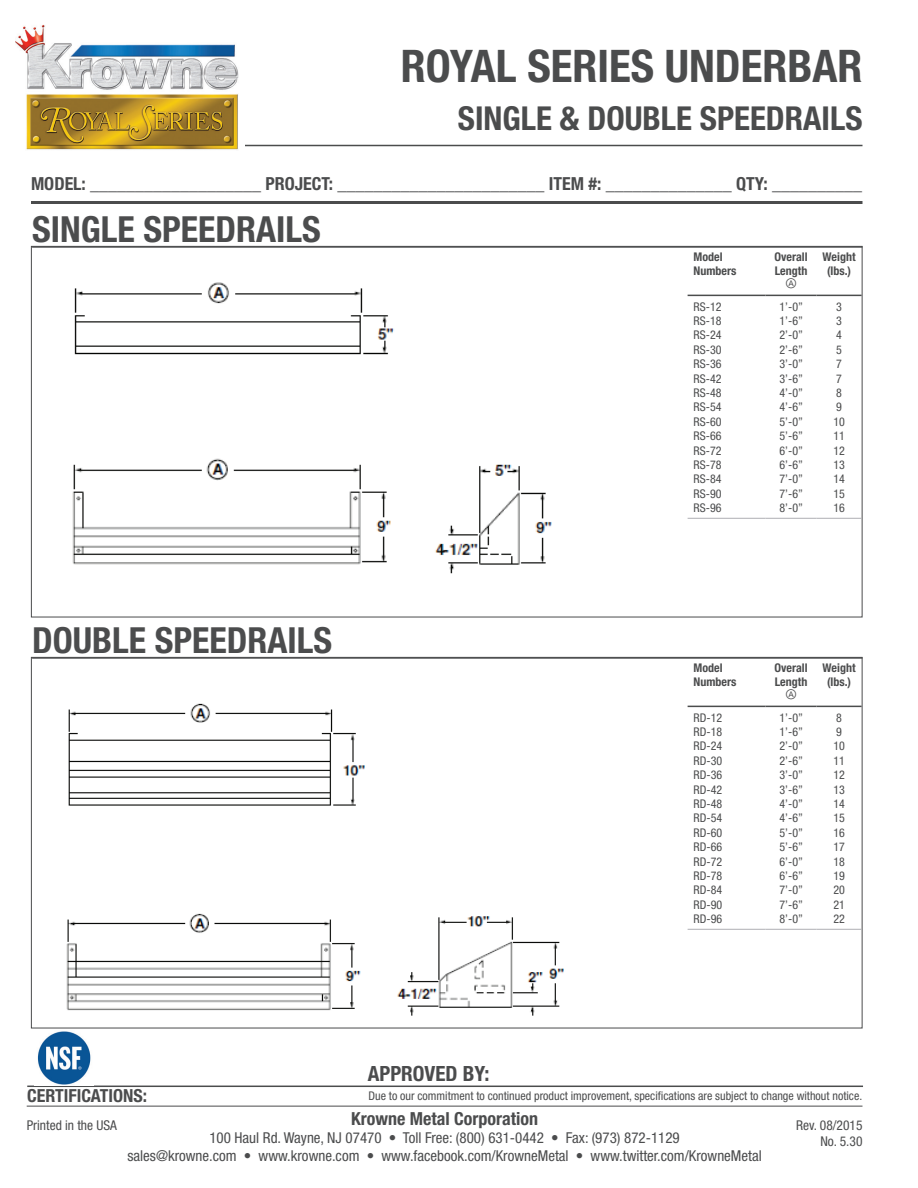
<style>
.page{position:relative;width:918px;height:1188px;background:#fff}
.page>*{position:absolute;margin:0;border:0;box-sizing:border-box;transform-origin:0 0}
.t1{font:700 condensed 45px "Helvetica Neue LT Std";color:#4b4c4d}
.t2{font:700 condensed 36px "Helvetica Neue LT Std";color:#4b4c4d}
.t3{font:700 condensed 33px "Helvetica Neue LT Std";color:#4b4c4d}
.t4{font:700 condensed 21px "Helvetica Neue LT Std";color:#4b4c4d}
.t5{font:700 condensed 18px "Helvetica Neue LT Std";color:#4b4c4d}
.t6{font:condensed 15px/18px "Helvetica Neue LT Std";color:#4b4c4d;text-align:center}
.t7{font:condensed 13.5px/16.2px "Helvetica Neue LT Std";color:#4b4c4d;text-align:right}
.t8{font:condensed 12px/14.4px "Helvetica Neue LT Std";color:#4b4c4d;text-align:justify}
.t9{font:700 condensed 12px/14.4px "Helvetica Neue LT Std";color:#4b4c4d}
.t10{font:12px "Arial Unicode MS";color:#4b4c4d}
</style>
<div class="page">
<hr style="left:27px;top:1086px;width:836px;height:1px;background:#4b4c4d">
<hr style="left:27px;top:1106px;width:835px;height:1px;background:#4b4c4d">
<hr style="left:30px;top:145px;width:832px;height:1px;background:#4b4c4d">
<hr style="left:31px;top:201px;width:831px;height:3px;background:#4b4c4d">
<img style="left:37px;top:1031px;width:54px;height:54px">
<img style="left:16px;top:24px;width:223px;height:66px">
<div style="left:22px;top:94px;width:223px;height:59px;background:#fff"></div>
<img style="left:26px;top:94px;width:212px;height:56px">
<hr style="left:32px;top:246px;width:830px;height:2px;background:#4b4c4d">
<hr style="left:32px;top:657px;width:830px;height:2px;background:#4b4c4d">
<img style="left:72px;top:282px;width:480px;height:292px">
<img style="left:66px;top:703px;width:498px;height:313px">
<hr style="left:688px;top:518px;width:78px;height:1px;background:#aeafb3">
<hr style="left:766px;top:518px;width:51px;height:1px;background:#aeafb3">
<hr style="left:817px;top:518px;width:45px;height:1px;background:#aeafb3">
<hr style="left:688px;top:295px;width:78px;height:1px;background:#4b4c4d">
<hr style="left:766px;top:295px;width:51px;height:1px;background:#4b4c4d">
<hr style="left:817px;top:295px;width:45px;height:1px;background:#4b4c4d">
<hr style="left:688px;top:929px;width:78px;height:1px;background:#aeafb3">
<hr style="left:766px;top:929px;width:51px;height:1px;background:#aeafb3">
<hr style="left:817px;top:929px;width:45px;height:1px;background:#aeafb3">
<hr style="left:688px;top:706px;width:78px;height:1px;background:#4b4c4d">
<hr style="left:766px;top:706px;width:51px;height:1px;background:#4b4c4d">
<hr style="left:817px;top:706px;width:45px;height:1px;background:#4b4c4d">
<h1 class="t1" style="left:401px;top:39px;width:463px">ROYAL SERIES UNDERBAR</h1>
<h3 class="t3" style="left:458px;top:98px;width:406px">SINGLE &amp; DOUBLE SPEEDRAILS</h3>
<h3 class="t5" style="left:31px;top:172px;width:833px">MODEL: ___________________ PROJECT: _______________________ ITEM #: ______________ QTY: __________</h3>
<h2 class="t2" style="left:32px;top:207px;width:290px">SINGLE SPEEDRAILS</h2>
<h2 class="t2" style="left:32px;top:618px;width:302px">DOUBLE SPEEDRAILS</h2>
<p class="t9" style="left:694px;top:249px;width:44px">Model<br>Numbers</p>
<p class="t9" style="left:775px;top:249px;width:35px">Overall<br>Length</p>
<p class="t10" style="left:785px;top:275px;width:13px">Ⓐ</p>
<p class="t9" style="left:823px;top:249px;width:34px;text-align:center">Weight (lbs.)</p>
<p class="t8" style="left:694px;top:299px;width:29px">RS-12<br>RS-18<br>RS-24<br>RS-30<br>RS-36<br>RS-42<br>RS-48<br>RS-54<br>RS-60<br>RS-66<br>RS-72<br>RS-78<br>RS-84<br>RS-90<br>RS-96</p>
<p class="t8" style="left:780px;top:299px;width:25px">1’-0” 1’-6” 2’-0” 2’-6” 3’-0” 3’-6” 4’-0” 4’-6” 5’-0” 5’-6” 6’-0” 6’-6” 7’-0” 7’-6” 8’-0”</p>
<p class="t8" style="left:833px;top:299px;width:13px;text-align:left">3<br>3<br>4<br>5<br>7<br>7<br>8<br>9<br>10<br>11<br>12<br>13<br>14<br>15<br>16</p>
<p class="t9" style="left:694px;top:660px;width:44px">Model<br>Numbers</p>
<p class="t9" style="left:775px;top:660px;width:35px">Overall<br>Length</p>
<p class="t10" style="left:785px;top:686px;width:13px">Ⓐ</p>
<p class="t9" style="left:823px;top:660px;width:34px;text-align:center">Weight (lbs.)</p>
<p class="t8" style="left:694px;top:710px;width:30px">RD-12<br>RD-18<br>RD-24<br>RD-30<br>RD-36<br>RD-42<br>RD-48<br>RD-54<br>RD-60<br>RD-66<br>RD-72<br>RD-78<br>RD-84<br>RD-90<br>RD-96</p>
<p class="t8" style="left:780px;top:710px;width:25px">1’-0” 1’-6” 2’-0” 2’-6” 3’-0” 3’-6” 4’-0” 4’-6” 5’-0” 5’-6” 6’-0” 6’-6” 7’-0” 7’-6” 8’-0”</p>
<p class="t8" style="left:833px;top:710px;width:13px;text-align:left">8<br>9<br>10<br>11<br>12<br>13<br>14<br>15<br>16<br>17<br>18<br>19<br>20<br>21<br>22</p>
<h3 class="t5" style="left:27px;top:1085px;width:121px">CERTIFICATIONS:</h3>
<h3 class="t4" style="left:368px;top:1061px;width:123px">APPROVED BY:</h3>
<p class="t8" style="left:368px;top:1089px;width:495px">Due to our commitment to continued product improvement, specifications are subject to change without notice.</p>
<p class="t7" style="left:27px;top:1117px;width:92px">Printed in the USA</p>
<h3 class="t5" style="left:351px;top:1108px;width:188px">Krowne Metal Corporation</h3>
<p class="t6" style="left:127px;top:1129px;width:636px">100 Haul Rd. Wayne, NJ 07470 • Toll Free: (800) 631-0442 • Fax: (973) 872-1129<br>sales@krowne.com • www.krowne.com • www.facebook.com/KrowneMetal • www.twitter.com/KrowneMetal</p>
<p class="t7" style="left:796px;top:1117px;width:68px">Rev. 08/2015<br>No. 5.30</p>
</div>
